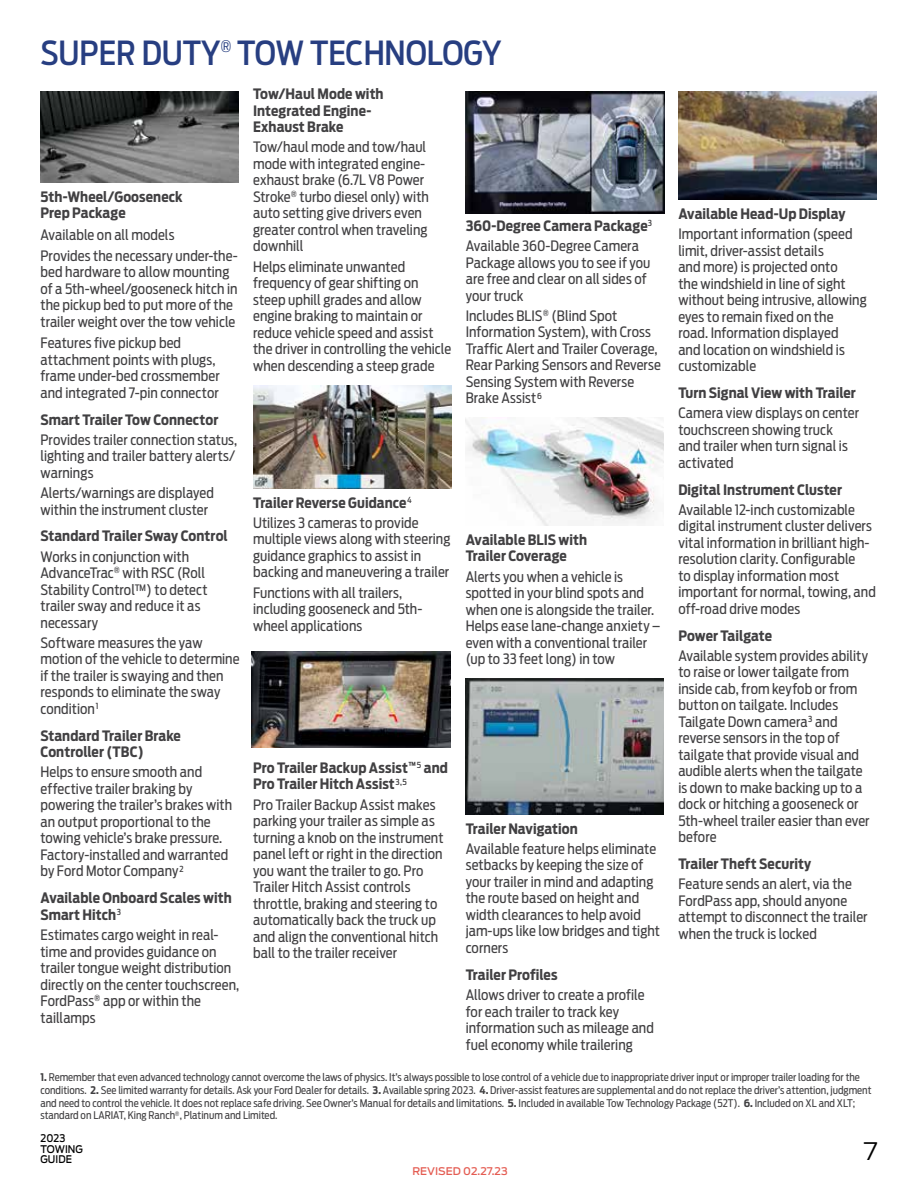
<style>
.page{position:relative;width:918px;height:1188px;background:#fff}
.page>*{position:absolute;margin:0;border:0;box-sizing:border-box;transform-origin:0 0}
.t1{font:500 33px "Antenna Cond";color:#273e81}
.t2{font:300 24px "Antenna";color:#000;scale:1.1 1}
.t3{font:14.25px/16.5px "Antenna Cond";letter-spacing:.005em;color:#414042}
.t4{font:700 14.25px/16.5px "Antenna Cond";letter-spacing:.005em;color:#414042}
.t5{font:10.5px/12.8px "Antenna Cond";color:#414042}
.t6{font:500 10.5px "Antenna";color:#e45c52}
.t7{font:500 10.5px/10.5px "Antenna";letter-spacing:.01em;color:#000;scale:.9 1}
.s1{font-weight:700}
</style>
<div class="page">
<img style="left:40px;top:92px;width:199px;height:91px">
<img style="left:253px;top:385px;width:198px;height:103px">
<img style="left:466px;top:92px;width:198px;height:121px">
<img style="left:466px;top:418px;width:198px;height:108px">
<img style="left:466px;top:678px;width:197px;height:137px">
<img style="left:678px;top:92px;width:199px;height:108px">
<img style="left:252px;top:652px;width:198px;height:96px">
<h1 class="t1" style="left:40px;top:34px;width:463px">SUPER DUTY<sup>®</sup> TOW TECHNOLOGY</h1>
<p class="t4" style="left:40px;top:188px;width:144px">5th-Wheel/Gooseneck<br>Prep Package</p>
<p class="t3" style="left:40px;top:224px;width:199px;line-height:21.3px">Available on all models<br>Provides the necessary under-the-</p>
<p class="t3" style="left:40px;top:264px;width:199px">bed hardware to allow mounting of a 5th-wheel/gooseneck hitch in the pickup bed to put more of the trailer weight over the tow vehicle</p>
<p class="t3" style="left:40px;top:335px;width:181px">Features five pickup bed attachment points with plugs, frame under-bed crossmember and integrated 7-pin connector</p>
<p class="t4" style="left:40px;top:411px;width:179px">Smart Trailer Tow Connector</p>
<p class="t3" style="left:40px;top:431px;width:198px">Provides trailer connection status, lighting and trailer battery alerts/ warnings</p>
<p class="t3" style="left:40px;top:485px;width:175px">Alerts/warnings are displayed within the instrument cluster</p>
<p class="t4" style="left:40px;top:528px;width:189px">Standard Trailer Sway Control</p>
<p class="t3" style="left:40px;top:548px;width:169px">Works in conjunction with<br>AdvanceTrac<sup>®</sup> with RSC (Roll<br>Stability Control™) to detect trailer sway and reduce it as necessary</p>
<p class="t3" style="left:41px;top:635px;width:201px">Software measures the yaw motion of the vehicle to determine if the trailer is swaying and then responds to eliminate the sway condition<sup>1</sup></p>
<p class="t4" style="left:40px;top:727px;width:142px">Standard Trailer Brake<br>Controller (TBC)</p>
<p class="t3" style="left:40px;top:764px;width:193px">Helps to ensure smooth and effective trailer braking by powering the trailer’s brakes with an output proportional to the towing vehicle’s brake pressure.<br>Factory-installed and warranted by Ford Motor Company<sup>2</sup></p>
<p class="t4" style="left:40px;top:890px;width:193px">Available Onboard Scales with<br>Smart Hitch<sup>3</sup></p>
<p class="t3" style="left:40px;top:927px;width:200px">Estimates cargo weight in real&shy;time and provides guidance on trailer tongue weight distribution directly on the center touchscreen,<br>FordPass<sup>®</sup> app or within the taillamps</p>
<p class="t4" style="left:253px;top:86px;width:132px">Tow/Haul Mode with<br>Integrated Engine-<br>Exhaust Brake</p>
<p class="t3" style="left:253px;top:139px;width:177px">Tow/haul mode and tow/haul mode with integrated engine&shy;exhaust brake (6.7L V8 Power<br>Stroke<sup>®</sup> turbo diesel only) with auto setting give drivers even greater control when traveling downhill</p>
<p class="t3" style="left:253px;top:258px;width:200px">Helps eliminate unwanted frequency of gear shifting on steep uphill grades and allow engine braking to maintain or reduce vehicle speed and assist the driver in controlling the vehicle when descending a steep grade</p>
<p class="t3" style="left:253px;top:492px;width:167px;line-height:20.2px"><span class="s1">Trailer Reverse Guidance</span><sup>4<br></sup>Utilizes 3 cameras to provide</p>
<p class="t3" style="left:253px;top:531px;width:199px">multiple views along with steering guidance graphics to assist in backing and maneuvering a trailer</p>
<p class="t3" style="left:253px;top:584px;width:171px">Functions with all trailers, including gooseneck and 5th&shy;wheel applications</p>
<p class="t4" style="left:253px;top:760px;width:196px">Pro Trailer Backup Assist<sup>™</sup><sup>5</sup> and<br>Pro Trailer Hitch Assist<sup>3,5</sup></p>
<p class="t3" style="left:253px;top:796px;width:192px">Pro Trailer Backup Assist makes parking your trailer as simple as turning a knob on the instrument panel left or right in the direction you want the trailer to go. Pro<br>Trailer Hitch Assist controls throttle, braking and steering to automatically back the truck up and align the conventional hitch ball to the trailer receiver</p>
<p class="t3" style="left:466px;top:215px;width:188px;line-height:20.2px"><span class="s1">360-Degree Camera Package</span><sup>3<br></sup>Available 360-Degree Camera</p>
<p class="t3" style="left:466px;top:254px;width:186px">Package allows you to see if you are free and clear on all sides of your truck</p>
<p class="t3" style="left:466px;top:307px;width:197px">Includes BLIS<sup>®</sup> (Blind Spot<br>Information System), with Cross<br>Traffic Alert and Trailer Coverage,<br>Rear Parking Sensors and Reverse<br>Sensing System with Reverse<br>Brake Assist<sup>6</sup></p>
<p class="t4" style="left:466px;top:531px;width:123px">Available BLIS with<br>Trailer Coverage</p>
<p class="t3" style="left:466px;top:568px;width:196px">Alerts you when a vehicle is spotted in your blind spots and when one is alongside the trailer.<br>Helps ease lane-change anxiety – even with a conventional trailer (up to 33 feet long) in tow</p>
<p class="t4" style="left:466px;top:820px;width:114px">Trailer Navigation</p>
<p class="t3" style="left:466px;top:841px;width:196px">Available feature helps eliminate setbacks by keeping the size of your trailer in mind and adapting the route based on height and width clearances to help avoid jam-ups like low bridges and tight corners</p>
<p class="t4" style="left:466px;top:966px;width:93px">Trailer Profiles</p>
<p class="t3" style="left:466px;top:987px;width:190px">Allows driver to create a profile for each trailer to track key information such as mileage and fuel economy while trailering</p>
<p class="t4" style="left:678px;top:206px;width:169px">Available Head-Up Display</p>
<p class="t3" style="left:678px;top:226px;width:190px">Important information (speed limit, driver-assist details<br>and more) is projected onto<br>the windshield in line of sight without being intrusive, allowing eyes to remain fixed on the road. Information displayed<br>and location on windshield is customizable</p>
<p class="t4" style="left:678px;top:385px;width:179px">Turn Signal View with Trailer</p>
<p class="t3" style="left:678px;top:405px;width:182px">Camera view displays on center touchscreen showing truck<br>and trailer when turn signal is activated</p>
<p class="t4" style="left:678px;top:481px;width:165px">Digital Instrument Cluster</p>
<p class="t3" style="left:678px;top:501px;width:199px">Available 12-inch customizable digital instrument cluster delivers vital information in brilliant high&shy;resolution clarity. Configurable<br>to display information most important for normal, towing, and off-road drive modes</p>
<p class="t4" style="left:678px;top:627px;width:95px">Power Tailgate</p>
<p class="t3" style="left:678px;top:648px;width:193px">Available system provides ability to raise or lower tailgate from inside cab, from keyfob or from button on tailgate. Includes<br>Tailgate Down camera<sup>3</sup> and reverse sensors in the top of tailgate that provide visual and audible alerts when the tailgate is down to make backing up to a dock or hitching a gooseneck or<br>5th-wheel trailer easier than ever before</p>
<p class="t4" style="left:678px;top:856px;width:135px">Trailer Theft Security</p>
<p class="t3" style="left:678px;top:876px;width:191px">Feature sends an alert, via the<br>FordPass app, should anyone attempt to disconnect the trailer when the truck is locked</p>
<p class="t5" style="left:40px;top:1071px;width:833px"><span class="s1">1.</span> Remember that even advanced technology cannot overcome the laws of physics. It’s always possible to lose control of a vehicle due to inappropriate driver input or improper trailer loading for the conditions. <span class="s1">2.</span> See limited warranty for details. Ask your Ford Dealer for details. <span class="s1">3.</span> Available spring 2023. <span class="s1">4.</span> Driver-assist features are supplemental and do not replace the driver’s attention, judgment and need to control the vehicle. It does not replace safe driving. See Owner’s Manual for details and limitations. <span class="s1">5.</span> Included in available Tow Technology Package (52T). <span class="s1">6.</span> Included on XL and XLT; standard on LARIAT, King Ranch<sup>®</sup>, Platinum and Limited.</p>
<p class="t7" style="left:40px;top:1133px;width:49px">2023<br>TOWING<br>GUIDE</p>
<h2 class="t2" style="left:863px;top:1137px;width:14px">7</h2>
<p class="t6" style="left:412px;top:1165px;width:97px">REVISED 02.27.23</p>
</div>
